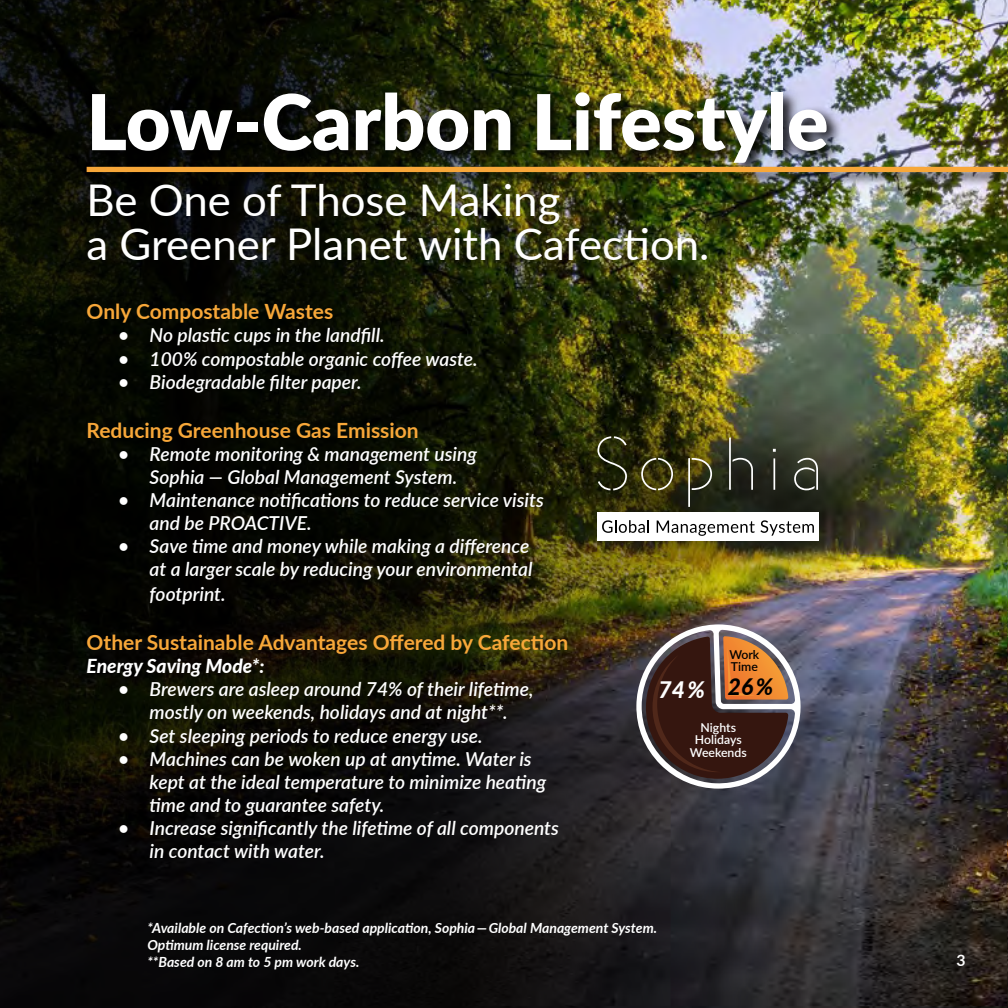
<style>
.page{position:relative;width:1008px;height:1008px;background:#fff}
.page>*{position:absolute;margin:0;border:0;box-sizing:border-box;transform-origin:0 0}
.t1{font:900 77px "Lato";color:#fff}
.t2{font:43.75px/43.8px "Lato";color:#fff}
.t3{font:italic 800 22.75px "Lato";color:#fff}
.t4{font:700 21px "Lato";color:#f7a739}
.t5{font:italic 600 19.25px/23.1px "Lato";color:#fff}
.t6{font:italic 800 19.25px "Lato";color:#fff}
.t7{font:700 15.75px "Lato";color:#fff}
.t8{font:italic 700 14px/16.8px "Lato";color:#fff}
.t9{font:600 12.25px/12.2px "Lato";color:#fff;text-align:center}
.t10{font:600 12.25px/12.2px "Lato";color:#000}
.s1{color:#000}
</style>
<div class="page">
<img style="left:0;top:0;width:1008px;height:1008px">
<img style="left:0;top:0;width:1px;height:553px">
<div style="left:0;top:165px;width:14px;height:21px;background:#0a0e01"></div>
<img style="left:87px;top:88px;width:757px;height:77px">
<div style="left:84px;top:165px;width:924px;height:21px;background:#000;opacity:.75"></div>
<div style="left:87px;top:167px;width:921px;height:5px;background:#f7a739"></div>
<div style="left:507px;top:349px;width:403px;height:285px;background:#000;opacity:.75"></div>
<div style="left:598px;top:512px;width:221px;height:29px;background:#fff"></div>
<svg style="left:597px;top:436px;width:30px;height:54px;background:#3b3e24"></svg>
<svg style="left:641px;top:458px;width:32px;height:32px"></svg>
<svg style="left:688px;top:458px;width:24px;height:49px"></svg>
<svg style="left:729px;top:438px;width:24px;height:52px"></svg>
<hr style="left:773px;top:458px;width:2px;height:32px;background:#fff">
<svg style="left:794px;top:458px;width:24px;height:32px"></svg>
<svg style="left:602px;top:520px;width:47px;height:13px"></svg>
<svg style="left:657px;top:520px;width:157px;height:16px"></svg>
<svg style="left:636px;top:624px;width:165px;height:165px;background:#6b5147"></svg>
<h1 class="t1" style="left:87px;top:64px;width:743px">Low-Carbon Lifestyle</h1>
<h2 class="t2" style="left:87px;top:176px;width:624px">Be One of Those Making<br>a Greener Planet with Cafection.</h2>
<p class="t4" style="left:87px;top:296px;width:248px">Only Compostable Wastes</p>
<p class="t5" style="left:118px;top:323px;width:268px">• No plastic cups in the landfill.</p>
<p class="t5" style="left:118px;top:346px;width:361px">• 100% compostable organic coffee waste.</p>
<p class="t5" style="left:118px;top:369px;width:245px">• Biodegradable filter paper.</p>
<p class="t4" style="left:87px;top:414px;width:334px">Reducing Greenhouse Gas Emission</p>
<p class="t5" style="left:150px;top:441px;width:329px;text-indent:-31px">• Remote monitoring &amp; management using<br>Sophia — Global Management System.</p>
<p class="t5" style="left:150px;top:487px;width:396px;text-indent:-31px">• Maintenance notifications to reduce service visits and be PROACTIVE.</p>
<p class="t5" style="left:118px;top:534px;width:416px;text-align:right">• Save time and money while making a difference at a larger scale by reducing your environmental</p>
<p class="t5" style="left:150px;top:582px;width:78px">footprint.</p>
<p class="t4" style="left:87px;top:627px;width:483px">Other Sustainable Advantages Offered by Cafection</p>
<p class="t6" style="left:87px;top:652px;width:179px">Energy Saving Mode*:</p>
<p class="t5" style="left:118px;top:677px;width:417px;text-align:center">• Brewers are asleep around 74% of their lifetime, mostly on weekends, holidays and at night**.</p>
<p class="t5" style="left:118px;top:723px;width:366px">• Set sleeping periods to reduce energy use.</p>
<p class="t5" style="left:150px;top:746px;width:398px;text-indent:-31px">• Machines can be woken up at anytime. Water is kept at the ideal temperature to minimize heating time and to guarantee safety.</p>
<p class="t5" style="left:150px;top:816px;width:411px;text-indent:-31px">• Increase significantly the lifetime of all components in contact with water.</p>
<p class="t10" style="left:729px;top:648px;width:31px">Work<br>Time</p>
<p class="t3" style="left:659px;top:673px;width:116px">74 % <span class="s1">26 %</span></p>
<p class="t9" style="left:690px;top:721px;width:58px">Nights<br>Holidays<br>Weekends</p>
<p class="t8" style="left:147px;top:919px;width:511px">*Available on Cafection’s web-based application, Sophia — Global Management System.<br>Optimum license required.<br>**Based on 8 am to 5 pm work days.</p>
<p class="t7" style="left:956px;top:948px;width:11px">3</p>
</div>
